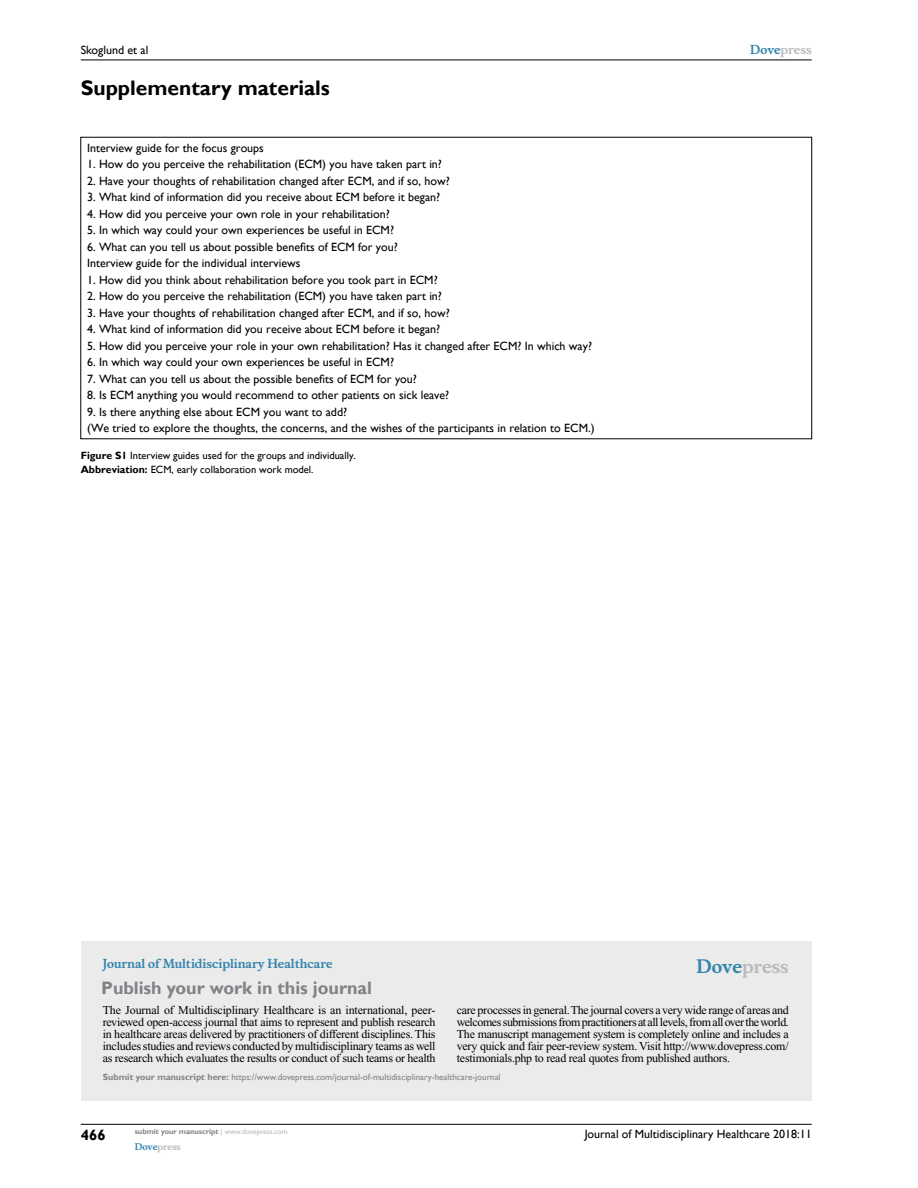
<style>
.page{position:relative;width:918px;height:1188px;background:#fff}
.page>*{position:absolute;margin:0;border:0;box-sizing:border-box;transform-origin:0 0}
.t1{font:700 21px "Gill Sans";color:#000}
.t2{font:700 18px "Gill Sans";color:#808285}
.t3{font:700 18px "Musee";color:#b8babc}
.t4{font:700 15px "Gill Sans";color:#000}
.t5{font:12px/16.5px "Gill Sans";color:#000}
.t6{font:12px/12px "Times New Roman";letter-spacing:-.02em;color:#000;text-align:justify}
.t7{font:700 12px "Musee";color:#3785ad}
.t8{font:700 12px "Musee";color:#b8babc}
.t9{font:10.5px/13.5px "Gill Sans";color:#000}
.t10{font:9px "Gill Sans";color:#808285}
.t11{font:700 9px "Musee";color:#b8babc}
.t12{font:700 7.5px "Gill Sans";color:#808285}
.s1{font-weight:700}
.s2{color:#3785ad}
.s3{font-weight:400;color:#b8babc}
</style>
<div class="page">
<div style="left:81px;top:941px;width:731px;height:160px;background:#ebebec"></div>
<hr style="left:81px;top:1124px;width:731px;height:1px;background:#000">
<hr style="left:81px;top:60px;width:731px;height:1px;background:#000">
<p class="t5" style="left:81px;top:42px;width:69px">Skoglund et al</p>
<h1 class="t1" style="left:81px;top:76px;width:251px">Supplementary materials</h1>
<p class="t5" style="left:87px;top:140px;width:178px">Interview guide for the focus groups</p>
<p class="t5" style="left:87px;top:156px;width:356px">1. How do you perceive the rehabilitation (ECM) you have taken part in?</p>
<p class="t5" style="left:87px;top:173px;width:364px">2. Have your thoughts of rehabilitation changed after ECM, and if so, how?</p>
<p class="t5" style="left:87px;top:189px;width:355px">3. What kind of information did you receive about ECM before it began?</p>
<p class="t5" style="left:87px;top:206px;width:304px">4. How did you perceive your own role in your rehabilitation?</p>
<p class="t5" style="left:87px;top:222px;width:308px">5. In which way could your own experiences be useful in ECM?</p>
<p class="t5" style="left:87px;top:239px;width:312px">6. What can you tell us about possible benefits of ECM for you?<br>Interview guide for the individual interviews</p>
<p class="t5" style="left:87px;top:272px;width:352px">1. How did you think about rehabilitation before you took part in ECM?</p>
<p class="t5" style="left:87px;top:288px;width:356px">2. How do you perceive the rehabilitation (ECM) you have taken part in?</p>
<p class="t5" style="left:87px;top:305px;width:364px">3. Have your thoughts of rehabilitation changed after ECM, and if so, how?</p>
<p class="t5" style="left:87px;top:321px;width:355px">4. What kind of information did you receive about ECM before it began?</p>
<p class="t5" style="left:87px;top:338px;width:506px">5. How did you perceive your role in your own rehabilitation? Has it changed after ECM? In which way?</p>
<p class="t5" style="left:87px;top:354px;width:308px">6. In which way could your own experiences be useful in ECM?</p>
<p class="t5" style="left:87px;top:371px;width:331px">7. What can you tell us about the possible benefits of ECM for you?</p>
<p class="t5" style="left:87px;top:387px;width:364px">8. Is ECM anything you would recommend to other patients on sick leave?</p>
<p class="t5" style="left:87px;top:404px;width:509px">9. Is there anything else about ECM you want to add?<br>(We tried to explore the thoughts, the concerns, and the wishes of the participants in relation to ECM.)</p>
<p class="t9" style="left:81px;top:449px;width:277px"><span class="s1">Figure S1</span> Interview guides used for the groups and individually.<br><span class="s1">Abbreviation:</span> ECM, early collaboration work model.</p>
<p class="t8" style="left:750px;top:43px;width:63px"><span class="s2">Dove</span>press</p>
<p class="t7" style="left:103px;top:956px;width:231px">Journal of Multidisciplinary Healthcare</p>
<h2 class="t2" style="left:101px;top:977px;width:272px">Publish your work in this journal</h2>
<h2 class="t3" style="left:697px;top:955px;width:94px"><span class="s2">Dove</span>press</h2>
<p class="t6" style="left:103px;top:1004px;width:334px">The Journal of Multidisciplinary Healthcare is an international, peer&shy;reviewed open-access journal that aims to represent and publish research in healthcare areas delivered by practitioners of different disciplines. This includes studies and reviews conducted by multidisciplinary teams as well as research which evaluates the results or conduct of such teams or health</p>
<p class="t6" style="left:457px;top:1004px;width:334px">care processes in general. The journal covers a very wide range of areas and welcomes submissions from practitioners at all levels, from all over the world.<br>The manuscript management system is completely online and includes a very quick and fair peer-review system. Visit http://www.dovepress.com/ testimonials.php to read real quotes from published authors.</p>
<p class="t10" style="left:103px;top:1072px;width:399px"><span class="s1">Submit your manuscript here:</span> https://www.dovepress.com/journal-of-multidisciplinary-healthcare-journal</p>
<p class="t4" style="left:81px;top:1126px;width:26px">466</p>
<p class="t12" style="left:135px;top:1127px;width:154px">submit your manuscript <span class="s3">| www.dovepress.com</span></p>
<p class="t11" style="left:135px;top:1141px;width:48px"><span class="s2">Dove</span>press</p>
<p class="t5" style="left:585px;top:1126px;width:228px">Journal of Multidisciplinary Healthcare 2018:11</p>
</div>
